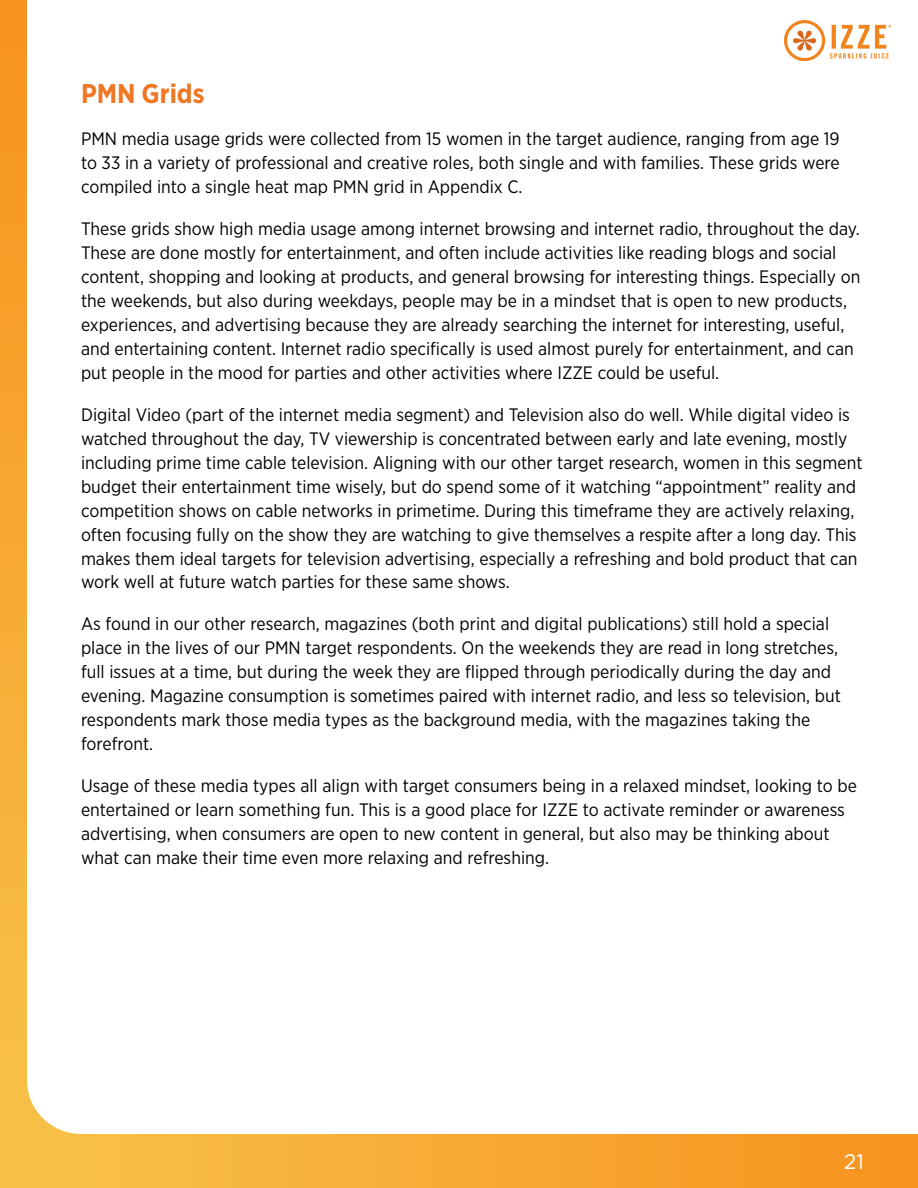
<style>
.page{position:relative;width:918px;height:1188px;background:#fff}
.page>*{position:absolute;margin:0;border:0;box-sizing:border-box;transform-origin:0 0}
.t1{font:700 27px "Gotham Narrow";color:#ef7622}
.t2{font:21px "Gotham";color:#fff}
.t3{font:18px/24px "Gotham Narrow";color:#000}
</style>
<div class="page">
<div style="left:0;top:0;width:27px;height:1188px;background:linear-gradient(to bottom,#f7921f,#f8c34b)"></div>
<div style="left:0;top:1134px;width:918px;height:54px;background:linear-gradient(to right,#f8c34a,#f7921f)"></div>
<img style="left:784px;top:20px;width:107px;height:41px">
<svg style="left:27px;top:1083px;width:51px;height:51px"></svg>
<h1 class="t1" style="left:81px;top:76px;width:125px">PMN Grids</h1>
<p class="t3" style="left:81px;top:126px;width:760px;text-align:justify">PMN media usage grids were collected from 15 women in the target audience, ranging from age 19 to 33 in a variety of professional and creative roles, both single and with families. These grids were compiled into a single heat map PMN grid in Appendix C.</p>
<p class="t3" style="left:81px;top:216px;width:781px">These grids show high media usage among internet browsing and internet radio, throughout the day.<br>These are done mostly for entertainment, and often include activities like reading blogs and social content, shopping and looking at products, and general browsing for interesting things. Especially on the weekends, but also during weekdays, people may be in a mindset that is open to new products, experiences, and advertising because they are already searching the internet for interesting, useful, and entertaining content. Internet radio specifically is used almost purely for entertainment, and can put people in the mood for parties and other activities where IZZE could be useful.</p>
<p class="t3" style="left:81px;top:402px;width:783px">Digital Video (part of the internet media segment) and Television also do well. While digital video is watched throughout the day, TV viewership is concentrated between early and late evening, mostly including prime time cable television. Aligning with our other target research, women in this segment budget their entertainment time wisely, but do spend some of it watching “appointment” reality and competition shows on cable networks in primetime. During this timeframe they are actively relaxing, often focusing fully on the show they are watching to give themselves a respite after a long day. This makes them ideal targets for television advertising, especially a refreshing and bold product that can work well at future watch parties for these same shows.</p>
<p class="t3" style="left:81px;top:612px;width:762px">As found in our other research, magazines (both print and digital publications) still hold a special place in the lives of our PMN target respondents. On the weekends they are read in long stretches, full issues at a time, but during the week they are flipped through periodically during the day and evening. Magazine consumption is sometimes paired with internet radio, and less so television, but respondents mark those media types as the background media, with the magazines taking the forefront.</p>
<p class="t3" style="left:81px;top:774px;width:777px">Usage of these media types all align with target consumers being in a relaxed mindset, looking to be entertained or learn something fun. This is a good place for IZZE to activate reminder or awareness advertising, when consumers are open to new content in general, but also may be thinking about what can make their time even more relaxing and refreshing.</p>
<p class="t2" style="left:844px;top:1148px;width:22px">21</p>
</div>
